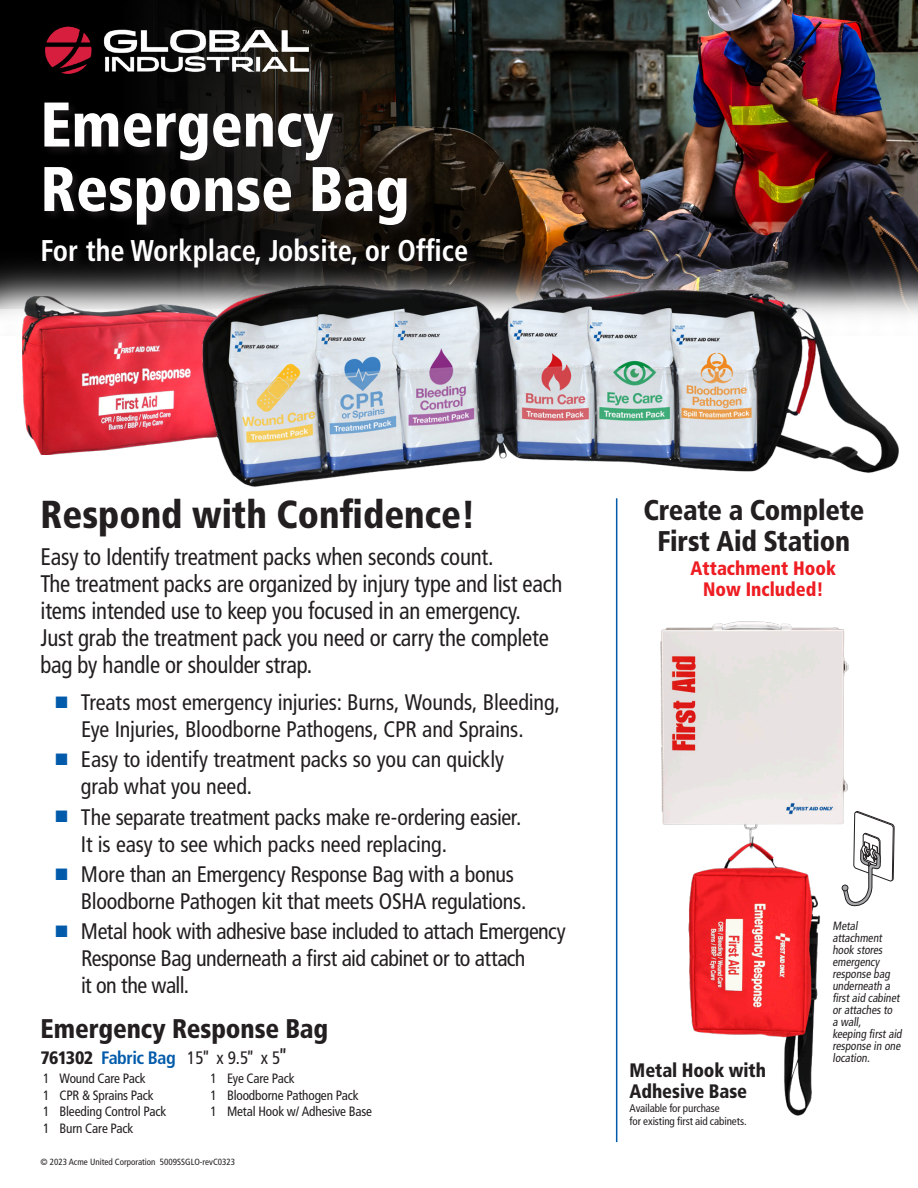
<style>
.page{position:relative;width:918px;height:1188px;background:#fff}
.page>*{position:absolute;margin:0;border:0;box-sizing:border-box;transform-origin:0 0}
.t1{font:900 condensed 63px/64.5px "Frutiger LT Std";color:#fff;scale:.95 1}
.t2{font:900 condensed 39px "Frutiger LT Std";color:#231f20;scale:.95 1}
.t3{font:700 condensed 30px "Frutiger LT Std";color:#fff;scale:.95 1}
.ItemHeader{font:900 condensed 28.5px/31.5px "Frutiger LT Std";letter-spacing:-.005em;color:#231f20;text-align:center;scale:.95 1}
.ItemHeader-2{font:900 condensed 27px "Frutiger LT Std";letter-spacing:-.005em;color:#231f20;scale:.95 1}
.t4{font:condensed 24px "Frutiger LT Std";letter-spacing:-.01em;color:#231f20;scale:.95 1}
.t5{font:condensed 22.5px/27px "Frutiger LT Std";letter-spacing:-.01em;color:#231f20}
.t6{font:900 condensed 19.5px/21px "Frutiger LT Std";color:#ee1d23;text-align:center;scale:.95 1}
.ItemHeader-3{font:900 condensed 19.5px/21px "Frutiger LT Std";letter-spacing:-.005em;color:#231f20;scale:.95 1}
.Cabinet_SKU{font:700 condensed 18px "Frutiger LT Std";letter-spacing:-.025em;color:#015aaa}
.t7{font:condensed 13.5px "Frutiger LT Std";letter-spacing:-.01em;color:#231f20}
.t8{font:condensed 12px/12px "Frutiger LT Std";color:#231f20;scale:.95 1}
.Cabinet_SKU-2{font:condensed 11.1px/12.9px "Frutiger LT Std";letter-spacing:-.01em;color:#231f20}
.t9{font:condensed 9px "Frutiger LT Std";color:#231f20}
.s1{color:#015aaa}
.s2{font-weight:900;color:#231f20}
.s3{font-weight:400;color:#231f20}
.s4{font-weight:400;font-style:italic;color:#231f20}
.s5{font-weight:400;font-style:italic;font-size:21px;color:#231f20}
</style>
<div class="page">
<img style="left:0;top:0;width:918px;height:315px">
<img style="left:22px;top:296px;width:153px;height:159px">
<img style="left:175px;top:249px;width:743px;height:260px">
<div style="left:42px;top:101px;width:376px;height:135px;background:#231f20;opacity:.75"></div>
<div style="left:40px;top:235px;width:439px;height:44px;background:#231f20;opacity:.75"></div>
<img style="left:660px;top:621px;width:189px;height:495px">
<hr style="left:616px;top:498px;width:1px;height:644px;background:#015aaa">
<svg style="left:842px;top:808px;width:53px;height:104px"></svg>
<img style="left:44px;top:26px;width:268px;height:47px">
<p class="t1" style="left:40px;top:92px;width:390px">Emergency<br>Response Bag</p>
<p class="t3" style="left:40px;top:233px;width:452px">For the Workplace, Jobsite, or Office</p>
<p class="t2" style="left:40px;top:491px;width:459px">Respond with Confidence!</p>
<p class="t4" style="left:40px;top:543px;width:478px">Easy to Identify treatment packs when seconds count.</p>
<p class="t4" style="left:40px;top:570px;width:551px">The treatment packs are organized by injury type and list each</p>
<p class="t4" style="left:40px;top:597px;width:507px">items intended use to keep you focused in an emergency.</p>
<p class="t4" style="left:40px;top:624px;width:537px">Just grab the treatment pack you need or carry the complete</p>
<p class="t4" style="left:40px;top:651px;width:288px">bag by handle or shoulder strap.</p>
<p class="t5" style="left:56px;top:689px;width:506px;text-align:center"><span class="s1">■</span> Treats most emergency injuries: Burns, Wounds, Bleeding,<br>Eye Injuries, Bloodborne Pathogens, CPR and Sprains.</p>
<p class="t5" style="left:81px;top:746px;width:425px;text-indent:-25px"><span class="s1">■</span> Easy to identify treatment packs so you can quickly grab what you need.</p>
<p class="t5" style="left:81px;top:803px;width:442px;text-indent:-25px"><span class="s1">■</span> The separate treatment packs make re-ordering easier.<br>It is easy to see which packs need replacing.</p>
<p class="t5" style="left:81px;top:861px;width:447px;text-indent:-25px"><span class="s1">■</span> More than an Emergency Response Bag with a bonus<br>Bloodborne Pathogen kit that meets OSHA regulations.</p>
<p class="t5" style="left:81px;top:918px;width:486px;text-indent:-26px"><span class="s1">■</span> Metal hook with adhesive base included to attach Emergency<br>Response Bag underneath a first aid cabinet or to attach<br>it on the wall.</p>
<p class="ItemHeader-2" style="left:40px;top:1013px;width:304px">Emergency Response Bag</p>
<p class="Cabinet_SKU" style="left:40px;top:1047px;width:256px"><span class="s2">761302</span> Fabric Bag <span class="s3">15</span><span class="s4">”</span> <span class="s3">x 9.5</span><span class="s4">”</span> <span class="s3">x 5</span><span class="s5">”</span></p>
<p class="t7" style="left:43px;top:1071px;width:104px">1 Wound Care Pack</p>
<p class="t7" style="left:43px;top:1087px;width:112px">1 CPR &amp; Sprains Pack</p>
<p class="t7" style="left:43px;top:1104px;width:125px">1 Bleeding Control Pack</p>
<p class="t7" style="left:43px;top:1120px;width:92px">1 Burn Care Pack</p>
<p class="t7" style="left:211px;top:1071px;width:86px">1 Eye Care Pack</p>
<p class="t7" style="left:211px;top:1087px;width:150px">1 Bloodborne Pathogen Pack</p>
<p class="t7" style="left:211px;top:1104px;width:163px">1 Metal Hook w/ Adhesive Base</p>
<p class="t9" style="left:40px;top:1156px;width:196px">© 2023 Acme United Corporation 5009SSGLO-revC0323</p>
<p class="ItemHeader" style="left:643px;top:494px;width:234px">Create a Complete<br>First Aid Station</p>
<p class="t6" style="left:691px;top:557px;width:155px">Attachment Hook<br>Now Included!</p>
<p class="ItemHeader-3" style="left:630px;top:1059px;width:145px">Metal Hook with<br>Adhesive Base</p>
<p class="Cabinet_SKU-2" style="left:630px;top:1102px;width:119px">Available for purchase<br>for existing first aid cabinets.</p>
<p class="t8" style="left:832px;top:920px;width:76px">Metal attachment hook stores emergency response bag underneath a first aid cabinet or attaches to a wall,<br>keeping first aid response in one location.</p>
</div>
